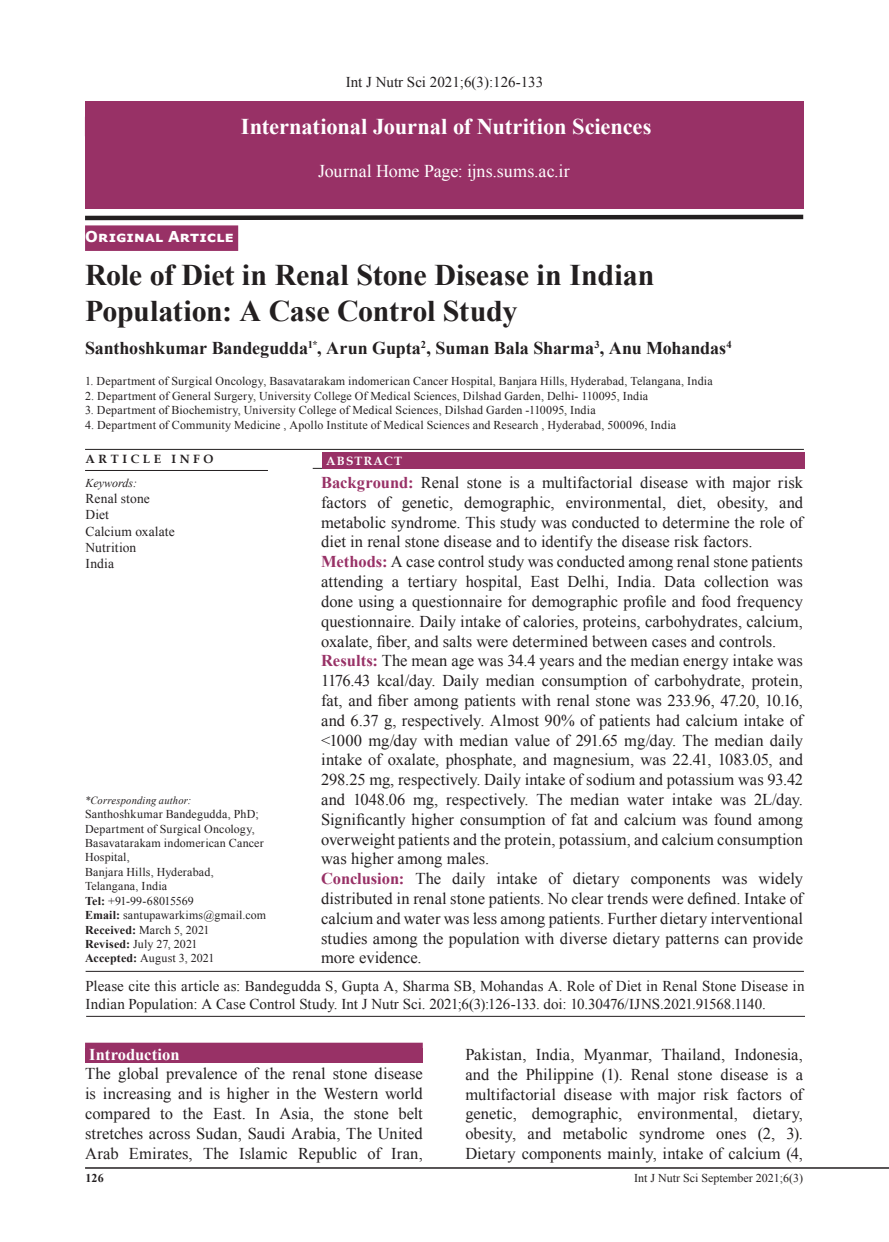
<style>
.page{position:relative;width:889px;height:1242px;background:#fff}
.page>*{position:absolute;margin:0;border:0;box-sizing:border-box;transform-origin:0 0}
.t1{font:700 30px/36px "Times New Roman";letter-spacing:-.01em;color:#231f20}
.t2{font:700 22.5px "Times New Roman";letter-spacing:-.005em;color:#fff}
.t3{font:700 18px "Times New Roman";letter-spacing:-.005em;color:#231f20}
.t4{font:18px "Times New Roman";color:#fff}
.t5{font:16.5px/19.8px "Times New Roman";color:#231f20;text-align:justify}
.t6{font:700 16.5px "Times New Roman";color:#fff}
.t7{font:15px/18px "Times New Roman";color:#231f20}
.t8{font:700 15px "Verdana";letter-spacing:.01em;color:#fff}
.t9{font:13.5px/16.2px "Times New Roman";letter-spacing:.005em;color:#231f20}
.t10{font:12px/14.4px "Times New Roman";letter-spacing:.015em;color:#231f20}
.t11{font:700 12px "Book Antiqua";letter-spacing:.3em;color:#231f20}
.t12{font:italic 12px "Times New Roman";color:#231f20}
.t13{font:700 12px "Book Antiqua";letter-spacing:.1em;color:#fff}
.t14{font:700 12px "Times New Roman";color:#231f20}
.t15{font:italic 10.95px "Times New Roman";letter-spacing:.015em;color:#231f20;scale:.96 1}
.s1{font-weight:700;color:#983166}
.s2{font-weight:700}
</style>
<div class="page">
<hr style="left:85px;top:1167px;width:804px;height:1px;background:#231f20">
<hr style="left:85px;top:449px;width:719px;height:1px;background:#231f20">
<hr style="left:85px;top:470px;width:183px;height:1px;background:#231f20">
<div style="left:85px;top:225px;width:153px;height:26px;background:#983166"></div>
<hr style="left:313px;top:468px;width:491px;height:1px;background:#231f20">
<div style="left:322px;top:452px;width:482px;height:17px;background:#983166"></div>
<hr style="left:86px;top:971px;width:718px;height:1px;background:#231f20">
<div style="left:85px;top:101px;width:718px;height:107px;background:#983166"></div>
<svg style="left:85px;top:214px;width:719px;height:7px"></svg>
<hr style="left:86px;top:1016px;width:719px;height:1px;background:#231f20">
<div style="left:85px;top:1048px;width:338px;height:15px;background:#983166"></div>
<div style="left:85px;top:1042px;width:338px;height:20px;background:#983166"></div>
<p class="t7" style="left:346px;top:73px;width:199px">Int J Nutr Sci 2021;6(3):126-133</p>
<h2 class="t2" style="left:241px;top:111px;width:412px">International Journal of Nutrition Sciences</h2>
<p class="t4" style="left:318px;top:158px;width:253px">Journal Home Page: ijns.sums.ac.ir</p>
<p class="t8" style="left:85px;top:226px;width:150px">Original Article</p>
<h1 class="t1" style="left:85px;top:256px;width:571px">Role of Diet in Renal Stone Disease in Indian<br>Population: A Case Control Study</h1>
<p class="t3" style="left:85px;top:335px;width:648px">Santhoshkumar Bandegudda<sup>1*</sup>, Arun Gupta<sup>2</sup>, Suman Bala Sharma<sup>3</sup>, Anu Mohandas<sup>4</sup></p>
<p class="t10" style="left:85px;top:374px;width:629px">1. Department of Surgical Oncology, Basavatarakam indomerican Cancer Hospital, Banjara Hills, Hyderabad, Telangana, India</p>
<p class="t10" style="left:85px;top:388px;width:564px">2. Department of General Surgery, University College Of Medical Sciences, Dilshad Garden, Delhi- 110095, India</p>
<p class="t10" style="left:85px;top:403px;width:512px">3. Department of Biochemistry, University College of Medical Sciences, Dilshad Garden -110095, India</p>
<p class="t10" style="left:85px;top:417px;width:592px">4. Department of Community Medicine , Apollo Institute of Medical Sciences and Research , Hyderabad, 500096, India</p>
<p class="t11" style="left:86px;top:450px;width:129px">ARTICLE INFO</p>
<p class="t13" style="left:326px;top:453px;width:77px">ABSTRACT</p>
<p class="t5" style="left:321px;top:472px;width:483px;text-align:left"><span class="s1">Background:</span> Renal stone is a multifactorial disease with major risk factors of genetic, demographic, environmental, diet, obesity, and metabolic syndrome. This study was conducted to determine the role of diet in renal stone disease and to identify the disease risk factors.<br><span class="s1">Methods:</span> A case control study was conducted among renal stone patients attending a tertiary hospital, East Delhi, India. Data collection was done using a questionnaire for demographic profile and food frequency questionnaire. Daily intake of calories, proteins, carbohydrates, calcium, oxalate, fiber, and salts were determined between cases and controls.<br><span class="s1">Results:</span> The mean age was 34.4 years and the median energy intake was 1176.43 kcal/day. Daily median consumption of carbohydrate, protein, fat, and fiber among patients with renal stone was 233.96, 47.20, 10.16, and 6.37 g, respectively. Almost 90% of patients had calcium intake of &lt;1000 mg/day with median value of 291.65 mg/day. The median daily intake of oxalate, phosphate, and magnesium, was 22.41, 1083.05, and 298.25 mg, respectively. Daily intake of sodium and potassium was 93.42 and 1048.06 mg, respectively. The median water intake was 2L/day.<br>Significantly higher consumption of fat and calcium was found among overweight patients and the protein, potassium, and calcium consumption was higher among males.<br><span class="s1">Conclusion:</span> The daily intake of dietary components was widely distributed in renal stone patients. No clear trends were defined. Intake of calcium and water was less among patients. Further dietary interventional studies among the population with diverse dietary patterns can provide more evidence.</p>
<p class="t12" style="left:86px;top:475px;width:53px">Keywords:</p>
<p class="t9" style="left:86px;top:490px;width:91px">Renal stone<br>Diet<br>Calcium oxalate<br>Nutrition<br>India</p>
<p class="t15" style="left:85px;top:792px;width:112px">*Corresponding author:</p>
<p class="t10" style="left:85px;top:807px;width:183px">Santhoshkumar Bandegudda, PhD;<br>Department of Surgical Oncology,<br>Basavatarakam indomerican Cancer<br>Hospital,<br>Banjara Hills, Hyderabad,<br>Telangana, India<br><span class="s2">Tel:</span> +91-99-68015569<br><span class="s2">Email:</span> santupawarkims@gmail.com<br><span class="s2">Received:</span> March 5, 2021<br><span class="s2">Revised:</span> July 27, 2021<br><span class="s2">Accepted:</span> August 3, 2021</p>
<p class="t7" style="left:86px;top:976px;width:720px">Please cite this article as: Bandegudda S, Gupta A, Sharma SB, Mohandas A. Role of Diet in Renal Stone Disease in<br>Indian Population: A Case Control Study. Int J Nutr Sci. 2021;6(3):126-133. doi: 10.30476/IJNS.2021.91568.1140.</p>
<p class="t6" style="left:89px;top:1042px;width:92px">Introduction</p>
<p class="t5" style="left:85px;top:1063px;width:339px">The global prevalence of the renal stone disease is increasing and is higher in the Western world compared to the East. In Asia, the stone belt stretches across Sudan, Saudi Arabia, The United Arab Emirates, The Islamic Republic of Iran,</p>
<p class="t5" style="left:465px;top:1044px;width:339px">Pakistan, India, Myanmar, Thailand, Indonesia, and the Philippine (1). Renal stone disease is a multifactorial disease with major risk factors of genetic, demographic, environmental, dietary, obesity, and metabolic syndrome ones (2, 3).<br>Dietary components mainly, intake of calcium (4,</p>
<p class="t14" style="left:86px;top:1169px;width:20px">126</p>
<p class="t10" style="left:634px;top:1170px;width:170px">Int J Nutr Sci September 2021;6(3)</p>
</div>
